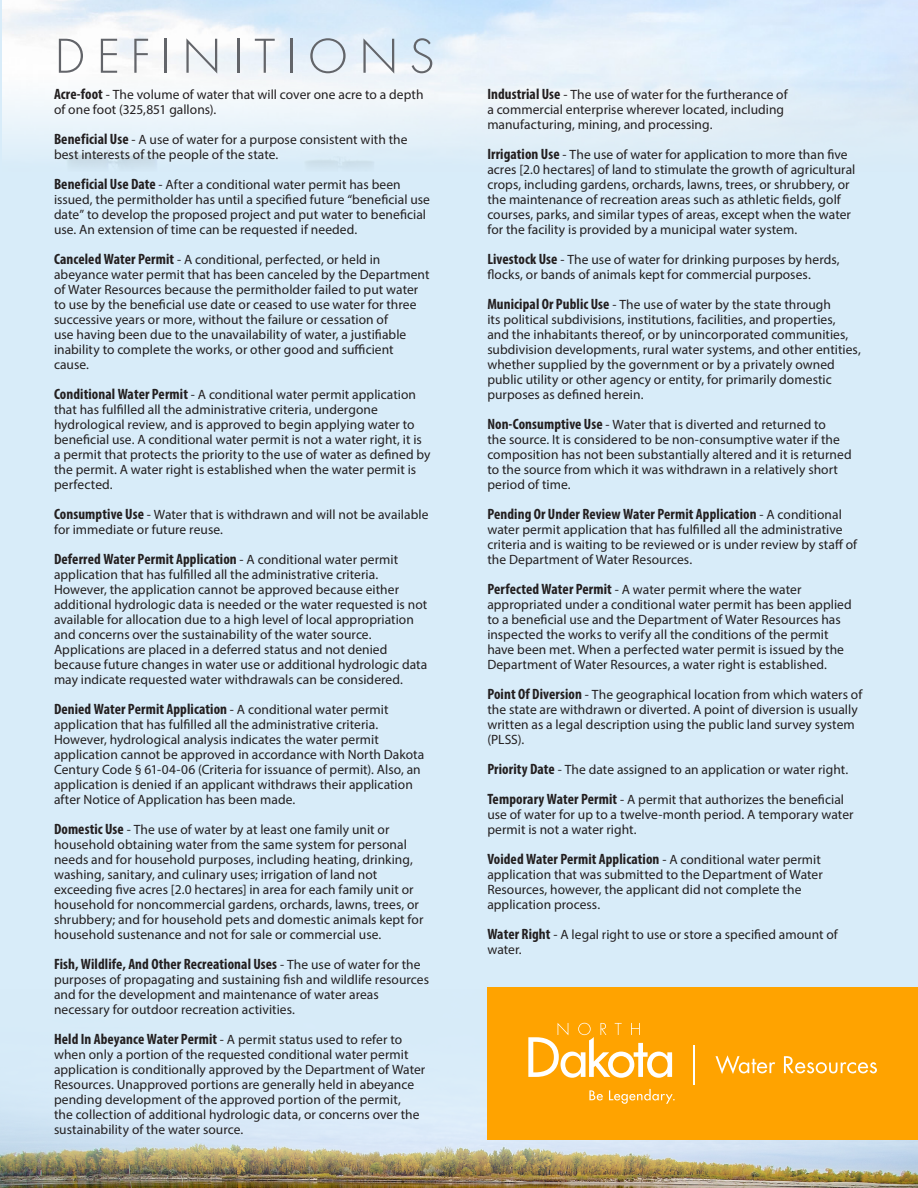
<style>
.page{position:relative;width:918px;height:1188px;background:#d8ecf9}
.page>*{position:absolute;margin:0;border:0;box-sizing:border-box;transform-origin:0 0}
.t1{font:300 51px "Futura PT";letter-spacing:.205em;color:#63656a}
.Body{font:700 condensed 15px "Myriad Pro";letter-spacing:.005em;color:#231f20}
.Body-2{font:13.5px/15px "Myriad Pro";letter-spacing:.005em;color:#231f20}
.s1{font-weight:700;font-stretch:condensed;font-size:15px}
.s2{font-weight:400;font-stretch:normal;font-size:13.5px}
</style>
<div class="page">
<img style="left:0;top:1113px;width:918px;height:75px">
<img style="left:2px;top:0;width:873px;height:167px">
<div style="left:487px;top:987px;width:431px;height:153px;background:#ffa300"></div>
<hr style="left:693px;top:1045px;width:2px;height:39px;background:#fff">
<svg style="left:589px;top:1090px;width:14px;height:10px"></svg>
<svg style="left:609px;top:1089px;width:66px;height:15px"></svg>
<svg style="left:528px;top:1023px;width:144px;height:55px"></svg>
<svg style="left:716px;top:1055px;width:59px;height:19px"></svg>
<svg style="left:784px;top:1056px;width:93px;height:17px"></svg>
<p class="t1" style="left:54px;top:27px;width:382px">DEFINITIONS</p>
<p class="Body-2" style="left:54px;top:87px;width:371px"><span class="s1">Acre-foot</span> - The volume of water that will cover one acre to a depth of one foot (325,851 gallons).</p>
<p class="Body-2" style="left:54px;top:132px;width:355px"><span class="s1">Beneficial Use</span> - A use of water for a purpose consistent with the best interests of the people of the state.</p>
<p class="Body-2" style="left:54px;top:177px;width:378px"><span class="s1">Beneficial Use Date</span> - After a conditional water permit has been issued, the permitholder has until a specified future “beneficial use date” to develop the proposed project and put water to beneficial use. An extension of time can be requested if needed.</p>
<p class="Body-2" style="left:54px;top:252px;width:377px"><span class="s1">Canceled Water Permit</span> - A conditional, perfected, or held in abeyance water permit that has been canceled by the Department of Water Resources because the permitholder failed to put water to use by the beneficial use date or ceased to use water for three successive years or more, without the failure or cessation of<br>use having been due to the unavailability of water, a justifiable inability to complete the works, or other good and sufficient cause.</p>
<p class="Body-2" style="left:54px;top:387px;width:378px"><span class="s1">Conditional Water Permit</span> - A conditional water permit application that has fulfilled all the administrative criteria, undergone hydrological review, and is approved to begin applying water to beneficial use. A conditional water permit is not a water right, it is a permit that protects the priority to the use of water as defined by the permit. A water right is established when the water permit is perfected.</p>
<p class="Body-2" style="left:54px;top:507px;width:376px"><span class="s1">Consumptive Use</span> - Water that is withdrawn and will not be available for immediate or future reuse.</p>
<p class="Body" style="left:54px;top:550px;width:346px">Deferred Water Permit Application <span class="s2">- A conditional water permit</span></p>
<p class="Body-2" style="left:54px;top:567px;width:375px">application that has fulfilled all the administrative criteria.<br>However, the application cannot be approved because either additional hydrologic data is needed or the water requested is not available for allocation due to a high level of local appropriation and concerns over the sustainability of the water source.<br>Applications are placed in a deferred status and not denied because future changes in water use or additional hydrologic data may indicate requested water withdrawals can be considered.</p>
<p class="Body" style="left:54px;top:700px;width:336px">Denied Water Permit Application <span class="s2">- A conditional water permit</span></p>
<p class="Body-2" style="left:54px;top:717px;width:372px">application that has fulfilled all the administrative criteria.<br>However, hydrological analysis indicates the water permit application cannot be approved in accordance with North Dakota Century Code § 61-04-06 (Criteria for issuance of permit). Also, an application is denied if an applicant withdraws their application after Notice of Application has been made.</p>
<p class="Body-2" style="left:54px;top:822px;width:371px"><span class="s1">Domestic Use</span> - The use of water by at least one family unit or household obtaining water from the same system for personal needs and for household purposes, including heating, drinking, washing, sanitary, and culinary uses; irrigation of land not exceeding five acres [2.0 hectares] in area for each family unit or household for noncommercial gardens, orchards, lawns, trees, or shrubbery; and for household pets and domestic animals kept for household sustenance and not for sale or commercial use.</p>
<p class="Body" style="left:54px;top:955px;width:368px">Fish, Wildlife, And Other Recreational Uses <span class="s2">- The use of water for the</span></p>
<p class="Body-2" style="left:54px;top:972px;width:377px">purposes of propagating and sustaining fish and wildlife resources and for the development and maintenance of water areas necessary for outdoor recreation activities.</p>
<p class="Body-2" style="left:54px;top:1032px;width:373px"><span class="s1">Held In Abeyance Water Permit</span> - A permit status used to refer to when only a portion of the requested conditional water permit application is conditionally approved by the Department of Water Resources. Unapproved portions are generally held in abeyance pending development of the approved portion of the permit,<br>the collection of additional hydrologic data, or concerns over the sustainability of the water source.</p>
<p class="Body-2" style="left:487px;top:87px;width:302px"><span class="s1">Industrial Use</span> - The use of water for the furtherance of a commercial enterprise wherever located, including manufacturing, mining, and processing.</p>
<p class="Body-2" style="left:487px;top:147px;width:370px"><span class="s1">Irrigation Use</span> - The use of water for application to more than five acres [2.0 hectares] of land to stimulate the growth of agricultural crops, including gardens, orchards, lawns, trees, or shrubbery, or the maintenance of recreation areas such as athletic fields, golf courses, parks, and similar types of areas, except when the water for the facility is provided by a municipal water system.</p>
<p class="Body-2" style="left:487px;top:252px;width:354px"><span class="s1">Livestock Use</span> - The use of water for drinking purposes by herds, flocks, or bands of animals kept for commercial purposes.</p>
<p class="Body-2" style="left:487px;top:297px;width:375px"><span class="s1">Municipal Or Public Use</span> - The use of water by the state through<br>its political subdivisions, institutions, facilities, and properties,<br>and the inhabitants thereof, or by unincorporated communities, subdivision developments, rural water systems, and other entities, whether supplied by the government or by a privately owned public utility or other agency or entity, for primarily domestic purposes as defined herein.</p>
<p class="Body-2" style="left:487px;top:417px;width:366px"><span class="s1">Non-Consumptive Use</span> - Water that is diverted and returned to<br>the source. It is considered to be non-consumptive water if the composition has not been substantially altered and it is returned to the source from which it was withdrawn in a relatively short period of time.</p>
<p class="Body" style="left:487px;top:505px;width:356px">Pending Or Under Review Water Permit Application <span class="s2">- A conditional</span></p>
<p class="Body-2" style="left:487px;top:522px;width:371px">water permit application that has fulfilled all the administrative criteria and is waiting to be reviewed or is under review by staff of the Department of Water Resources.</p>
<p class="Body-2" style="left:487px;top:582px;width:366px"><span class="s1">Perfected Water Permit</span> - A water permit where the water appropriated under a conditional water permit has been applied to a beneficial use and the Department of Water Resources has inspected the works to verify all the conditions of the permit have been met. When a perfected water permit is issued by the Department of Water Resources, a water right is established.</p>
<p class="Body-2" style="left:487px;top:687px;width:377px"><span class="s1">Point Of Diversion</span> - The geographical location from which waters of the state are withdrawn or diverted. A point of diversion is usually written as a legal description using the public land survey system (PLSS).</p>
<p class="Body-2" style="left:487px;top:762px;width:362px"><span class="s1">Priority Date</span> - The date assigned to an application or water right.</p>
<p class="Body-2" style="left:487px;top:792px;width:368px"><span class="s1">Temporary Water Permit</span> - A permit that authorizes the beneficial use of water for up to a twelve-month period. A temporary water permit is not a water right.</p>
<p class="Body" style="left:487px;top:850px;width:335px">Voided Water Permit Application <span class="s2">- A conditional water permit</span></p>
<p class="Body-2" style="left:487px;top:867px;width:337px">application that was submitted to the Department of Water<br>Resources, however, the applicant did not complete the application process.</p>
<p class="Body-2" style="left:487px;top:927px;width:352px"><span class="s1">Water Right</span> - A legal right to use or store a specified amount of water.</p>
</div>
